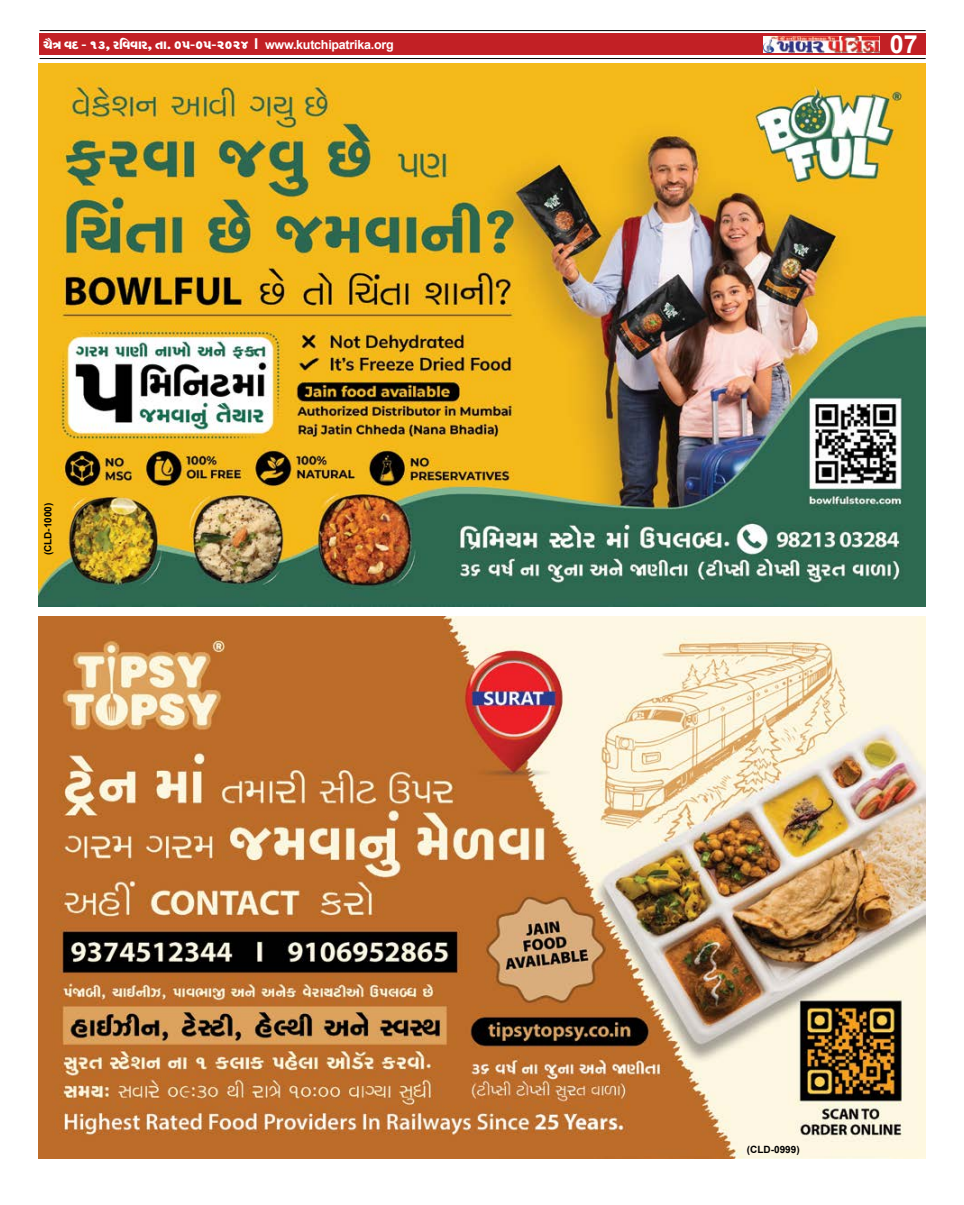
<style>
.page{position:relative;width:964px;height:1205px;background:#fff}
.page>*{position:absolute;margin:0;border:0;box-sizing:border-box;transform-origin:0 0}
.t1{font:700 25px "Arial";color:#fff}
.t2{font:15px "SHREE GUJ7";letter-spacing:-.02em;color:#fff}
.t3{font:700 10px "Arial";color:#000}
.s1{font-family:"Arial";font-weight:700}
.s2{font-family:"Arial";font-weight:700;font-size:12.5px}
</style>
<div class="page">
<hr style="left:40px;top:58px;width:885px;height:1px;background:#000">
<div style="left:40px;top:34px;width:886px;height:21px;background:#c22025"></div>
<hr style="left:40px;top:30px;width:885px;height:1px;background:#000">
<img style="left:763px;top:36px;width:116px;height:17px">
<img style="left:39px;top:64px;width:886px;height:542px">
<img style="left:39px;top:617px;width:886px;height:542px">
<p class="t2" style="left:43px;top:38px;width:352px">Q¥Ó hv$ - 13, frhhpf, sp. 05-05-2024 <span class="s1">I</span> <span class="s2">www.kutchipatrika.org</span></p>
<h1 class="t1" style="left:890px;top:26px;width:29px">07</h1>
<p class="t3" style="left:41px;top:555px;width:54px;rotate:-90deg">(CLD-1000)</p>
<p class="t3" style="left:747px;top:1142px;width:54px">(CLD-0999)</p>
</div>
